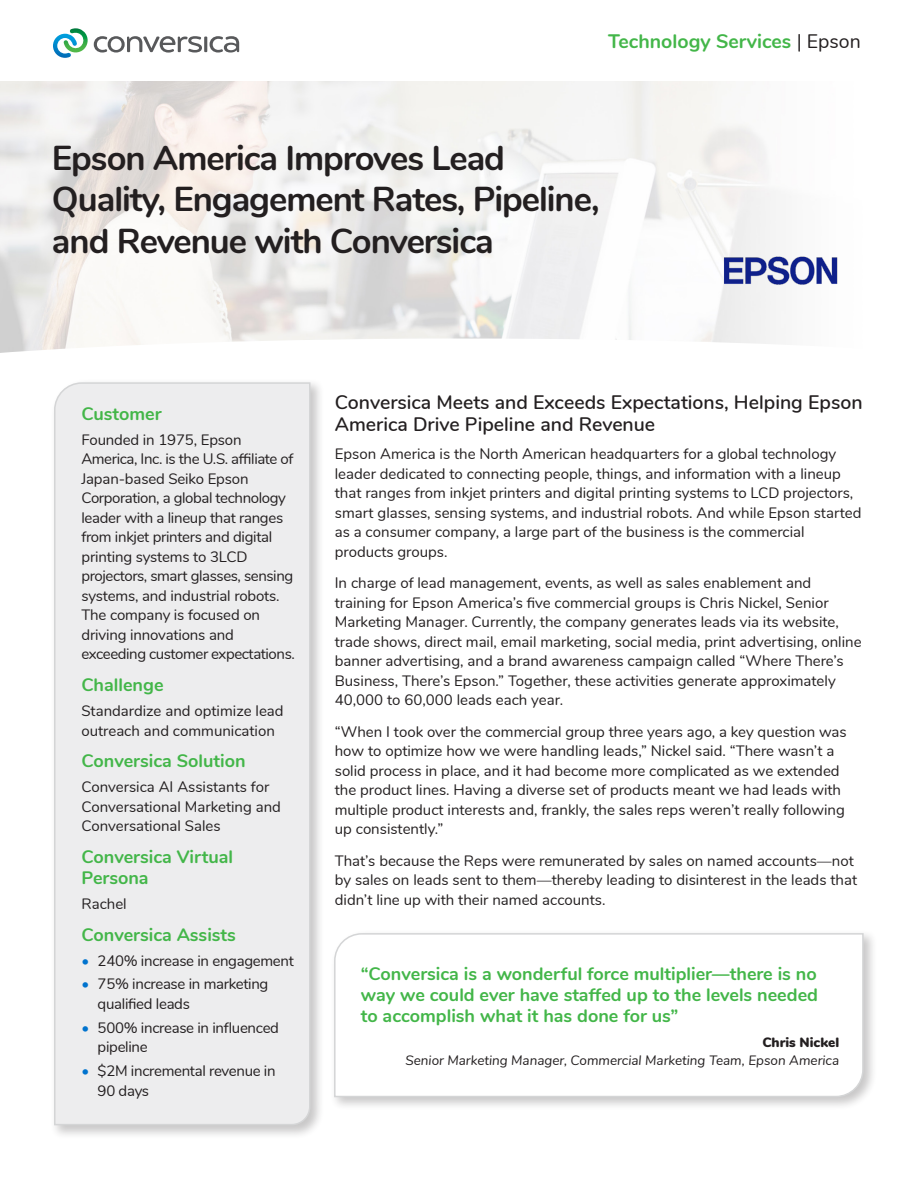
<style>
.page{position:relative;width:918px;height:1188px;background:#fff}
.page>*{position:absolute;margin:0;border:0;box-sizing:border-box;transform-origin:0 0}
.Headline{font:700 34.5px/41.4px "Nunito";letter-spacing:-.03em;color:#231f20}
.Subhead{font:600 19.5px/22.5px "Nunito";color:#231f20}
.t1{font:700 19.5px "Nunito";color:#43b649}
.Subhead__Side_Bar{font:700 18px/21px "Nunito";color:#43b649;text-align:justify}
.bodytext{font:15px/19.5px "Nunito";color:#231f20}
.Paragraph__Side_Bar{font:15px/19.5px "Nunito";letter-spacing:-.01em;color:#231f20}
.bodytext-2{font:15px/19.5px "Nunito";letter-spacing:-.02em;color:#231f20}
.quoter_title{font:italic 13.5px "Nunito";color:#231f20}
.Quoter{font:900 13.5px "Nunito";color:#231f20}
.s1{font-weight:400;color:#231f20}
.s2{color:#0073ce}
</style>
<div class="page">
<svg style="left:53px;top:28px;width:149px;height:30px"></svg>
<hr style="left:204px;top:37px;width:3px;height:15px;background:#58595b">
<svg style="left:210px;top:36px;width:29px;height:17px"></svg>
<img style="left:0;top:81px;width:776px;height:258px">
<svg style="left:0;top:339px;width:776px;height:14px"></svg>
<div style="left:330px;top:929px;width:547px;height:182px;background:#231f20;opacity:.25"></div>
<svg style="left:333px;top:932px;width:531px;height:166px"></svg>
<div style="left:50px;top:378px;width:275px;height:761px;background:#231f20;opacity:.25"></div>
<div style="left:53px;top:382px;width:258px;height:744px;background:#ededee"></div>
<img style="left:711px;top:245px;width:127px;height:51px">
<h2 class="t1" style="left:608px;top:27px;width:254px">Technology Services <span class="s1">| Epson</span></h2>
<p class="Headline" style="left:52px;top:135px;width:549px">Epson America Improves Lead<br>Quality, Engagement Rates, Pipeline, and Revenue with Conversica</p>
<p class="Subhead__Side_Bar" style="left:81px;top:402px;width:82px">Customer</p>
<p class="Paragraph__Side_Bar" style="left:81px;top:429px;width:215px">Founded in 1975, Epson<br>America, Inc. is the U.S. affiliate of<br>Japan-based Seiko Epson<br>Corporation, a global technology leader with a lineup that ranges from inkjet printers and digital printing systems to 3LCD projectors, smart glasses, sensing systems, and industrial robots.<br>The company is focused on driving innovations and exceeding customer expectations.</p>
<p class="Subhead__Side_Bar" style="left:81px;top:673px;width:84px">Challenge</p>
<p class="Paragraph__Side_Bar" style="left:81px;top:700px;width:204px">Standardize and optimize lead outreach and communication</p>
<p class="Subhead__Side_Bar" style="left:81px;top:750px;width:166px">Conversica Solution</p>
<p class="Paragraph__Side_Bar" style="left:81px;top:776px;width:201px">Conversica AI Assistants for<br>Conversational Marketing and<br>Conversational Sales</p>
<p class="Subhead__Side_Bar" style="left:81px;top:845px;width:153px">Conversica Virtual<br>Persona</p>
<p class="Paragraph__Side_Bar" style="left:81px;top:893px;width:47px">Rachel</p>
<p class="Subhead__Side_Bar" style="left:81px;top:923px;width:156px">Conversica Assists</p>
<p class="bodytext-2" style="left:81px;top:950px;width:214px"><span class="s2">•</span> 240% increase in engagement</p>
<p class="bodytext-2" style="left:98px;top:974px;width:172px;text-indent:-16px"><span class="s2">•</span> 75% increase in marketing qualified leads</p>
<p class="bodytext-2" style="left:98px;top:1017px;width:183px;text-indent:-16px"><span class="s2">•</span> 500% increase in influenced pipeline</p>
<p class="bodytext-2" style="left:98px;top:1060px;width:180px;text-indent:-16px"><span class="s2">•</span> $2M incremental revenue in<br>90 days</p>
<p class="Subhead" style="left:335px;top:389px;width:529px">Conversica Meets and Exceeds Expectations, Helping Epson<br>America Drive Pipeline and Revenue</p>
<p class="bodytext" style="left:335px;top:443px;width:528px">Epson America is the North American headquarters for a global technology leader dedicated to connecting people, things, and information with a lineup that ranges from inkjet printers and digital printing systems to LCD projectors, smart glasses, sensing systems, and industrial robots. And while Epson started as a consumer company, a large part of the business is the commercial products groups.</p>
<p class="bodytext" style="left:335px;top:572px;width:528px">In charge of lead management, events, as well as sales enablement and training for Epson America’s five commercial groups is Chris Nickel, Senior Marketing Manager. Currently, the company generates leads via its website, trade shows, direct mail, email marketing, social media, print advertising, online banner advertising, and a brand awareness campaign called “Where There’s Business, There’s Epson.” Together, these activities generate approximately 40,000 to 60,000 leads each year.</p>
<p class="bodytext" style="left:335px;top:721px;width:513px">“When I took over the commercial group three years ago, a key question was how to optimize how we were handling leads,” Nickel said. “There wasn’t a solid process in place, and it had become more complicated as we extended the product lines. Having a diverse set of products meant we had leads with multiple product interests and, frankly, the sales reps weren’t really following up consistently.”</p>
<p class="bodytext" style="left:335px;top:850px;width:524px">That’s because the Reps were remunerated by sales on named accounts—not by sales on leads sent to them—thereby leading to disinterest in the leads that didn’t line up with their named accounts.</p>
<p class="Subhead__Side_Bar" style="left:361px;top:962px;width:459px">“Conversica is a wonderful force multiplier—there is no way we could ever have staffed up to the levels needed to accomplish what it has done for us”</p>
<p class="Quoter" style="left:762px;top:1032px;width:78px">Chris Nickel</p>
<p class="quoter_title" style="left:405px;top:1050px;width:435px">Senior Marketing Manager, Commercial Marketing Team, Epson America</p>
</div>
